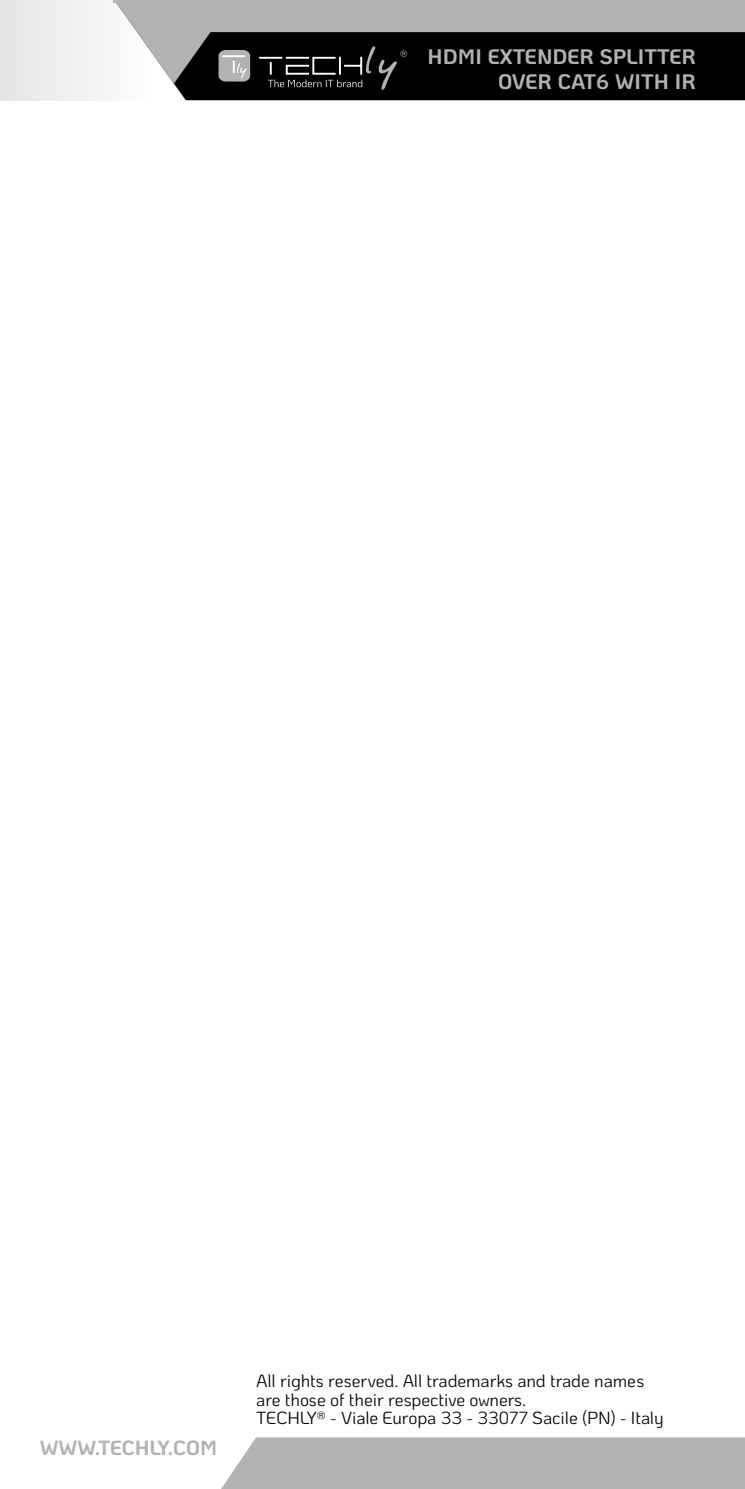
<style>
.page{position:relative;width:745px;height:1489px;background:#fff}
.page>*{position:absolute;margin:0;border:0;box-sizing:border-box;transform-origin:0 0}
.t1{font:700 21px/25.2px "Ko Ho";color:#b3b2b2;text-align:right}
.t2{font:700 20.3px "Ko Ho";color:#b3b2b2}
.t3{font:17.5px/18.6px "Ko Ho";letter-spacing:-.005em;color:#000}
</style>
<div class="page">
<div style="left:222px;top:1437px;width:522px;height:51px;background:#b3b2b2"></div>
<svg style="left:114px;top:84px;width:630px;height:16px;background:#1c1c1c"></svg>
<svg style="left:114px;top:2px;width:630px;height:82px;background:#5e5e5e"></svg>
<hr style="left:259px;top:57px;width:23px;height:2px;background:#fff">
<svg style="left:218px;top:50px;width:32px;height:32px"></svg>
<svg style="left:268px;top:46px;width:139px;height:44px;background:#1f1f1f"></svg>
<hr style="left:113px;top:0;width:631px;height:2px;background:#b3b2b2">
<p class="t1" style="left:427px;top:44px;width:269px">HDMI EXTENDER SPLITTER<br>OVER CAT6 WITH IR</p>
<p class="t2" style="left:40px;top:1430px;width:179px">WWW.TECHLY.COM</p>
<p class="t3" style="left:256px;top:1371px;width:408px">All rights reserved. All trademarks and trade names are those of their respective owners.<br>TECHLY® - Viale Europa 33 - 33077 Sacile (PN) - Italy</p>
</div>
